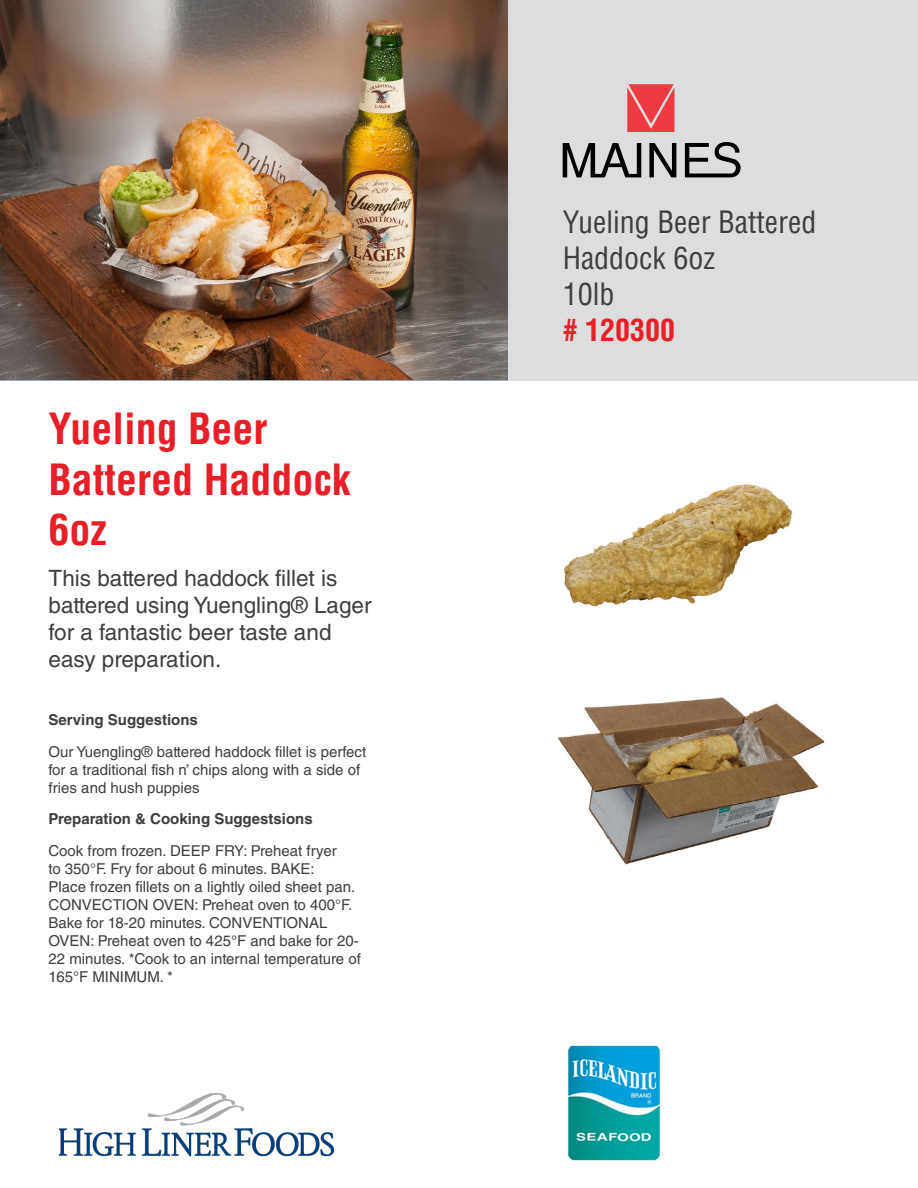
<style>
.page{position:relative;width:918px;height:1188px;background:#fff}
.page>*{position:absolute;margin:0;border:0;box-sizing:border-box;transform-origin:0 0}
.t1{font:700 condensed 42px/50.4px "Helvetica LT Std";color:#e81f27}
.t2{font:condensed 30px/36px "Helvetica LT Std";color:#3e3e3f}
.t3{font:700 condensed 30px "Helvetica LT Std";color:#e81f27}
.t4{font:22.5px/27px "Helvetica LT Std";color:#3e3e3f}
.t5{font:15px/18px "Helvetica LT Std";color:#3e3e3f}
.t6{font:700 15px "Helvetica LT Std";color:#3e3e3f}
</style>
<div class="page">
<div style="left:508px;top:0;width:410px;height:380px;background:#dcdddf"></div>
<svg style="left:649px;top:143px;width:27px;height:34px"></svg>
<svg style="left:563px;top:143px;width:78px;height:34px"></svg>
<svg style="left:685px;top:142px;width:56px;height:35px"></svg>
<svg style="left:627px;top:84px;width:47px;height:48px;background:#eb4c52"></svg>
<img style="left:0;top:0;width:508px;height:380px">
<img style="left:557px;top:697px;width:268px;height:168px">
<img style="left:563px;top:484px;width:230px;height:123px">
<img style="left:567px;top:1045px;width:94px;height:116px">
<img style="left:59px;top:1093px;width:275px;height:64px">
<p class="t1" style="left:49px;top:404px;width:304px">Yueling Beer<br>Battered Haddock<br>6oz</p>
<p class="t4" style="left:49px;top:564px;width:324px">This battered haddock fillet is battered using Yuengling® Lager for a fantastic beer taste and easy preparation.</p>
<p class="t6" style="left:49px;top:711px;width:151px">Serving Suggestions</p>
<p class="t5" style="left:49px;top:742px;width:319px">Our Yuengling® battered haddock fillet is perfect for a traditional fish n’ chips along with a side of fries and hush puppies</p>
<p class="t6" style="left:49px;top:810px;width:266px">Preparation &amp; Cooking Suggestsions</p>
<p class="t5" style="left:49px;top:841px;width:314px">Cook from frozen. DEEP FRY: Preheat fryer<br>to 350°F. Fry for about 6 minutes. BAKE:<br>Place frozen fillets on a lightly oiled sheet pan.<br>CONVECTION OVEN: Preheat oven to 400°F.<br>Bake for 18-20 minutes. CONVENTIONAL OVEN: Preheat oven to 425°F and bake for 20- 22 minutes. *Cook to an internal temperature of 165°F MINIMUM. *</p>
<p class="t2" style="left:563px;top:204px;width:255px">Yueling Beer Battered<br>Haddock 6oz</p>
<p class="t2" style="left:563px;top:276px;width:53px">10lb</p>
<p class="t3" style="left:563px;top:311px;width:114px"># 120300</p>
</div>
